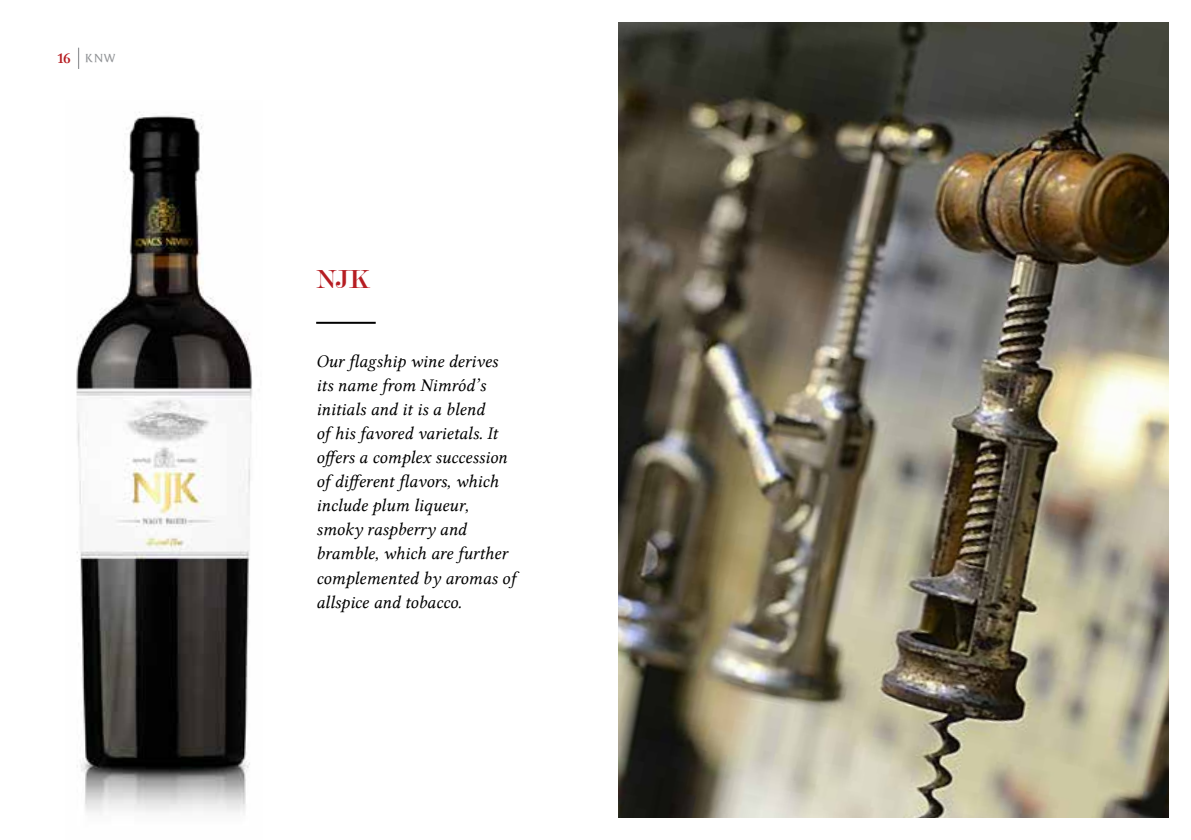
<style>
.page{position:relative;width:1191px;height:840px;background:#fff}
.page>*{position:absolute;margin:0;border:0;box-sizing:border-box;transform-origin:0 0}
.t1{font:28px "Modern";color:#b61d22}
.t2{font:18px/24px "Lin Libertine I";color:#000}
.t3{font:12px "Friz Quadrata PFL";color:#939598}
.s1{font-family:"Lin Libertine Z";font-size:16px;color:#b61d22}
</style>
<div class="page">
<svg style="left:78px;top:48px;width:1px;height:21px"></svg>
<img style="left:76px;top:112px;width:177px;height:703px">
<hr style="left:316px;top:321px;width:60px;height:2px;background:#000">
<img style="left:618px;top:23px;width:550px;height:793px">
<p class="t3" style="left:57px;top:51px;width:60px"><span class="s1">16</span> KNW</p>
<h1 class="t1" style="left:316px;top:265px;width:55px">NJK</h1>
<p class="t2" style="left:316px;top:350px;width:201px">Our flagship wine derives its name from Nimród’s initials and it is a blend<br>of his favored varietals. It offers a complex succession of different flavors, which include plum liqueur, smoky raspberry and bramble, which are further complemented by aromas of allspice and tobacco.</p>
</div>
